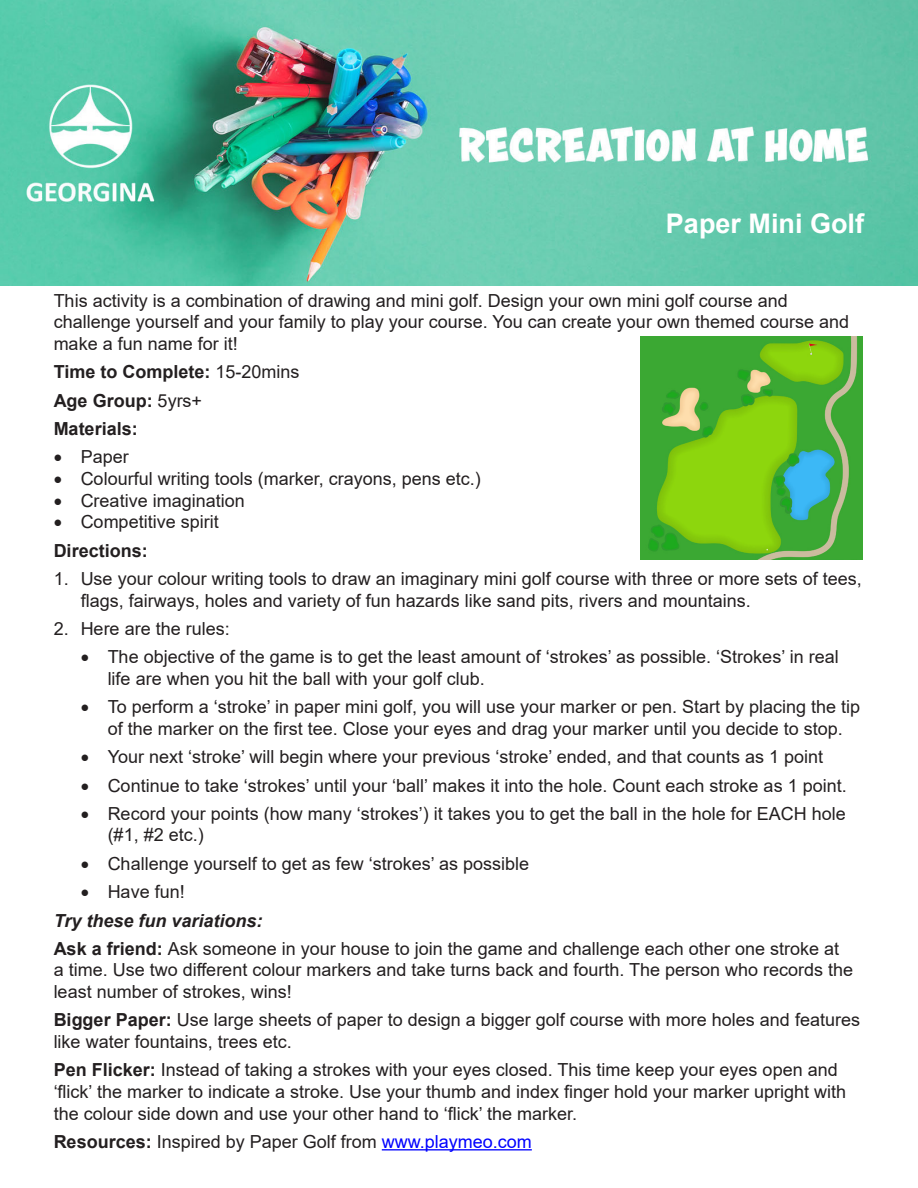
<style>
.page{position:relative;width:918px;height:1188px;background:#fff}
.page>*{position:absolute;margin:0;border:0;box-sizing:border-box;transform-origin:0 0}
.t1{font:700 27px "Arial";color:#fff}
.List_Paragraph{font:18px/21.6px "Arial";color:#231f20}
.List_Paragraph-2{font:700 18px "Arial";color:#231f20}
.List_Paragraph-3{font:italic 700 18px "Arial";color:#231f20}
.s1{font-weight:400}
.s2{font-weight:700}
.s3{color:#00f}
</style>
<div class="page">
<img style="left:0;top:0;width:918px;height:285px">
<hr style="left:382px;top:1149px;width:150px;height:1px;background:#00f">
<img style="left:640px;top:337px;width:223px;height:222px">
<p class="t1" style="left:666px;top:205px;width:200px">Paper Mini Golf</p>
<p class="List_Paragraph" style="left:54px;top:290px;width:797px">This activity is a combination of drawing and mini golf. Design your own mini golf course and challenge yourself and your family to play your course. You can create your own themed course and make a fun name for it!</p>
<p class="List_Paragraph-2" style="left:54px;top:359px;width:247px">Time to Complete: <span class="s1">15-20mins</span></p>
<p class="List_Paragraph-2" style="left:54px;top:388px;width:150px">Age Group: <span class="s1">5yrs+</span></p>
<p class="List_Paragraph-2" style="left:54px;top:416px;width:86px">Materials:</p>
<p class="List_Paragraph" style="left:54px;top:446px;width:77px">• Paper</p>
<p class="List_Paragraph" style="left:54px;top:468px;width:429px">• Colourful writing tools (marker, crayons, pens etc.)</p>
<p class="List_Paragraph" style="left:54px;top:489px;width:193px">• Creative imagination</p>
<p class="List_Paragraph" style="left:54px;top:511px;width:167px">• Competitive spirit</p>
<p class="List_Paragraph-2" style="left:54px;top:538px;width:96px">Directions:</p>
<p class="List_Paragraph" style="left:81px;top:568px;width:783px;text-indent:-27px">1. Use your colour writing tools to draw an imaginary mini golf course with three or more sets of tees, flags, fairways, holes and variety of fun hazards like sand pits, rivers and mountains.</p>
<p class="List_Paragraph" style="left:54px;top:618px;width:178px">2. Here are the rules:</p>
<p class="List_Paragraph" style="left:108px;top:646px;width:733px;text-indent:-27px">• The objective of the game is to get the least amount of ‘strokes’ as possible. ‘Strokes’ in real life are when you hit the ball with your golf club.</p>
<p class="List_Paragraph" style="left:81px;top:696px;width:781px;text-align:center">• To perform a ‘stroke’ in paper mini golf, you will use your marker or pen. Start by placing the tip of the marker on the first tee. Close your eyes and drag your marker until you decide to stop.</p>
<p class="List_Paragraph" style="left:81px;top:746px;width:744px">• Your next ‘stroke’ will begin where your previous ‘stroke’ ended, and that counts as 1 point</p>
<p class="List_Paragraph" style="left:81px;top:774px;width:768px">• Continue to take ‘strokes’ until your ‘ball’ makes it into the hole. Count each stroke as 1 point.</p>
<p class="List_Paragraph" style="left:108px;top:803px;width:740px;text-indent:-27px">• Record your points (how many ‘strokes’) it takes you to get the ball in the hole for EACH hole (#1, #2 etc.)</p>
<p class="List_Paragraph" style="left:81px;top:853px;width:450px">• Challenge yourself to get as few ‘strokes’ as possible</p>
<p class="List_Paragraph" style="left:81px;top:881px;width:106px">• Have fun!</p>
<p class="List_Paragraph-3" style="left:54px;top:908px;width:210px">Try these fun variations:</p>
<p class="List_Paragraph" style="left:54px;top:938px;width:801px"><span class="s2">Ask a friend:</span> Ask someone in your house to join the game and challenge each other one stroke at a time. Use two different colour markers and take turns back and fourth. The person who records the least number of strokes, wins!</p>
<p class="List_Paragraph" style="left:54px;top:1009px;width:808px"><span class="s2">Bigger Paper:</span> Use large sheets of paper to design a bigger golf course with more holes and features like water fountains, trees etc.</p>
<p class="List_Paragraph" style="left:54px;top:1059px;width:794px"><span class="s2">Pen Flicker:</span> Instead of taking a strokes with your eyes closed. This time keep your eyes open and ‘flick’ the marker to indicate a stroke. Use your thumb and index finger hold your marker upright with the colour side down and use your other hand to ‘flick’ the marker.</p>
<p class="List_Paragraph" style="left:54px;top:1131px;width:480px"><span class="s2">Resources:</span> Inspired by Paper Golf from <span class="s3">www.playmeo.com</span></p>
</div>
